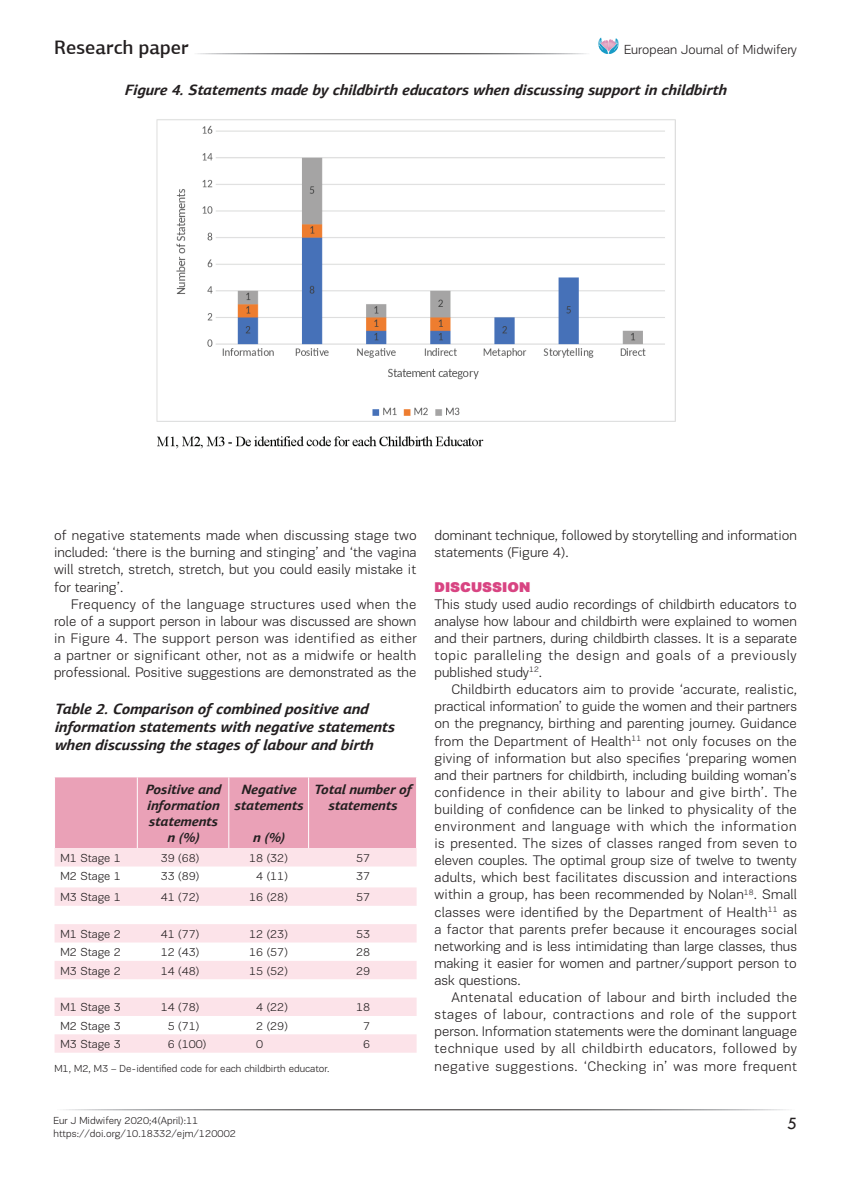
<style>
.page{position:relative;width:851px;height:1191px;background:#fff}
.page>*{position:absolute;margin:0;border:0;box-sizing:border-box;transform-origin:0 0}
.t1{font:500 19.5px "PF Agora Sans Pro";color:#231f20}
.t2{font:18px "Tw Cen";color:#231f20}
.t3{font:italic 700 15px/18px "PF Agora Sans Pro";color:#231f20}
.t4{font:300 14.25px/17.1px "PF Encore Sans Pro";color:#231f20;text-align:justify}
.t5{font:900 14.25px "PF Encore Sans Pro";color:#d84482}
.t6{font:italic 700 13.5px/16.2px "PF Agora Sans Pro";color:#231f20;text-align:center}
.t7{font:300 13.5px "PF Encore Sans Pro";color:#231f20}
.t8{font:300 12px "PF Encore Sans Pro";color:#231f20}
.t9{font:300 10.5px "PF Encore Sans Pro";color:#231f20}
</style>
<div class="page">
<svg style="left:598px;top:37px;width:20px;height:17px"></svg>
<img style="left:156px;top:119px;width:520px;height:330px">
<div style="left:55px;top:777px;width:361px;height:71px;background:#eaa1b7"></div>
<svg style="left:55px;top:848px;width:361px;height:204px;fill:#fce3e9"></svg>
<hr style="left:137px;top:777px;width:1px;height:71px;background:#fff">
<hr style="left:228px;top:777px;width:1px;height:71px;background:#fff">
<hr style="left:308px;top:777px;width:1px;height:71px;background:#fff">
<h1 class="t1" style="left:54px;top:35px;width:136px">Research paper</h1>
<p class="t7" style="left:624px;top:42px;width:174px">European Journal of Midwifery</p>
<p class="t3" style="left:125px;top:80px;width:605px">Figure 4. Statements made by childbirth educators when discussing support in childbirth</p>
<p class="t4" style="left:54px;top:527px;width:364px">of negative statements made when discussing stage two included: ‘there is the burning and stinging’ and ‘the vagina will stretch, stretch, stretch, but you could easily mistake it for tearing’.</p>
<p class="t4" style="left:54px;top:595px;width:364px;text-indent:17px">Frequency of the language structures used when the role of a support person in labour was discussed are shown in Figure 4. The support person was identified as either a partner or significant other, not as a midwife or health professional. Positive suggestions are demonstrated as the</p>
<p class="t3" style="left:54px;top:699px;width:344px">Table 2. Comparison of combined positive and information statements with negative statements when discussing the stages of labour and birth</p>
<p class="t6" style="left:145px;top:780px;width:79px">Positive and information statements n (%)</p>
<p class="t6" style="left:234px;top:780px;width:73px">Negative statements</p>
<p class="t6" style="left:314px;top:780px;width:99px">Total number of statements</p>
<p class="t6" style="left:253px;top:829px;width:36px">n (%)</p>
<p class="t8" style="left:61px;top:851px;width:62px">M1 Stage 1</p>
<p class="t8" style="left:161px;top:851px;width:40px">39 (68)</p>
<p class="t8" style="left:249px;top:851px;width:40px">18 (32)</p>
<p class="t8" style="left:356px;top:851px;width:16px">57</p>
<p class="t8" style="left:61px;top:869px;width:62px">M2 Stage 1</p>
<p class="t8" style="left:161px;top:869px;width:40px">33 (89)</p>
<p class="t8" style="left:256px;top:869px;width:33px">4 (11)</p>
<p class="t8" style="left:356px;top:869px;width:16px">37</p>
<p class="t8" style="left:61px;top:890px;width:62px">M3 Stage 1</p>
<p class="t8" style="left:161px;top:890px;width:40px">41 (72)</p>
<p class="t8" style="left:249px;top:890px;width:40px">16 (28)</p>
<p class="t8" style="left:356px;top:890px;width:16px">57</p>
<p class="t8" style="left:61px;top:927px;width:62px">M1 Stage 2</p>
<p class="t8" style="left:161px;top:927px;width:40px">41 (77)</p>
<p class="t8" style="left:249px;top:927px;width:40px">12 (23)</p>
<p class="t8" style="left:356px;top:927px;width:16px">53</p>
<p class="t8" style="left:61px;top:945px;width:62px">M2 Stage 2</p>
<p class="t8" style="left:161px;top:945px;width:40px">12 (43)</p>
<p class="t8" style="left:249px;top:945px;width:40px">16 (57)</p>
<p class="t8" style="left:356px;top:945px;width:16px">28</p>
<p class="t8" style="left:61px;top:963px;width:62px">M3 Stage 2</p>
<p class="t8" style="left:161px;top:963px;width:40px">14 (48)</p>
<p class="t8" style="left:249px;top:963px;width:40px">15 (52)</p>
<p class="t8" style="left:356px;top:963px;width:16px">29</p>
<p class="t8" style="left:61px;top:1000px;width:62px">M1 Stage 3</p>
<p class="t8" style="left:161px;top:1000px;width:40px">14 (78)</p>
<p class="t8" style="left:256px;top:1000px;width:33px">4 (22)</p>
<p class="t8" style="left:356px;top:1000px;width:16px">18</p>
<p class="t8" style="left:61px;top:1018px;width:62px">M2 Stage 3</p>
<p class="t8" style="left:168px;top:1018px;width:33px">5 (71)</p>
<p class="t8" style="left:256px;top:1018px;width:33px">2 (29)</p>
<p class="t8" style="left:363px;top:1018px;width:9px">7</p>
<p class="t8" style="left:61px;top:1037px;width:62px">M3 Stage 3</p>
<p class="t8" style="left:168px;top:1037px;width:40px">6 (100)</p>
<p class="t8" style="left:256px;top:1037px;width:9px">0</p>
<p class="t8" style="left:363px;top:1037px;width:9px">6</p>
<p class="t9" style="left:54px;top:1062px;width:277px">M1, M2, M3 – De-identified code for each childbirth educator.</p>
<p class="t4" style="left:434px;top:527px;width:364px">dominant technique, followed by storytelling and information statements (Figure 4).</p>
<p class="t5" style="left:434px;top:577px;width:97px">DISCUSSION</p>
<p class="t4" style="left:434px;top:595px;width:364px">This study used audio recordings of childbirth educators to analyse how labour and childbirth were explained to women and their partners, during childbirth classes. It is a separate topic paralleling the design and goals of a previously published study<sup>12</sup>.</p>
<p class="t4" style="left:434px;top:681px;width:364px;text-indent:17px">Childbirth educators aim to provide ‘accurate, realistic, practical information’ to guide the women and their partners on the pregnancy, birthing and parenting journey. Guidance from the Department of Health<sup>11</sup> not only focuses on the giving of information but also specifies ‘preparing women and their partners for childbirth, including building woman’s confidence in their ability to labour and give birth’. The building of confidence can be linked to physicality of the environment and language with which the information is presented. The sizes of classes ranged from seven to eleven couples. The optimal group size of twelve to twenty adults, which best facilitates discussion and interactions within a group, has been recommended by Nolan<sup>18</sup>. Small classes were identified by the Department of Health<sup>11</sup> as a factor that parents prefer because it encourages social networking and is less intimidating than large classes, thus making it easier for women and partner/support person to ask questions.</p>
<p class="t4" style="left:434px;top:988px;width:364px;text-indent:17px">Antenatal education of labour and birth included the stages of labour, contractions and role of the support person. Information statements were the dominant language technique used by all childbirth educators, followed by negative suggestions. ‘Checking in’ was more frequent</p>
<p class="t9" style="left:53px;top:1114px;width:146px">Eur J Midwifery 2020;4(April):11</p>
<p class="t2" style="left:786px;top:1112px;width:11px">5</p>
<p class="t9" style="left:53px;top:1127px;width:184px">https://doi.org/10.18332/ejm/120002</p>
</div>
